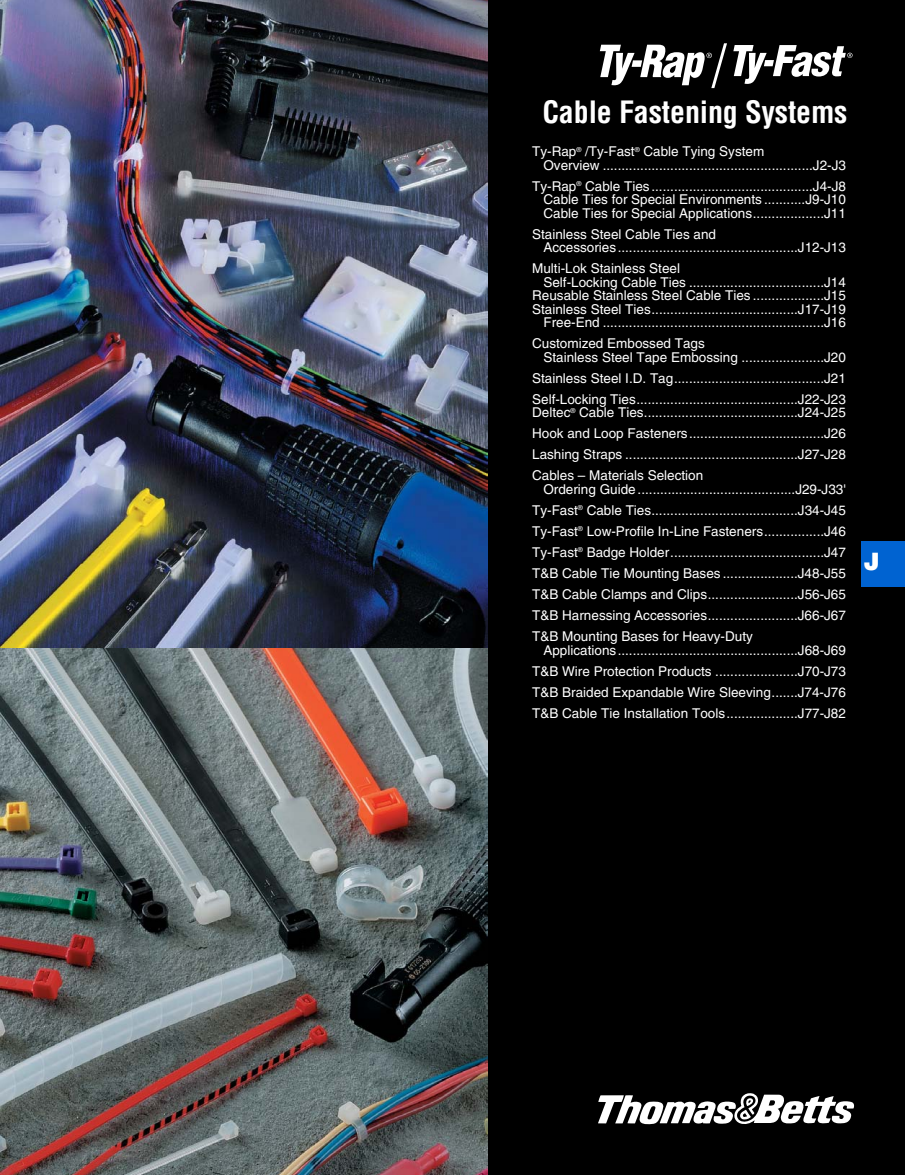
<style>
.page{position:relative;width:905px;height:1175px;background:#fff}
.page>*{position:absolute;margin:0;border:0;box-sizing:border-box;transform-origin:0 0}
.t1{font:300 54px "Helvetica";color:#fff}
.t2{font:700 condensed 30px "Helvetica";letter-spacing:-.005em;color:#fff}
.t3{font:900 24px "Helvetica";color:#fff}
.t4{font:13.5px/21px "Helvetica";color:#fff}
</style>
<div class="page">
<img style="left:0;top:0;width:904px;height:1175px">
<h1 class="t1" style="left:711px;top:44px;width:17px">/</h1>
<h2 class="t2" style="left:542px;top:101px;width:306px">Cable Fastening Systems</h2>
<p class="t4" style="left:543px;top:146px;width:304px;line-height:13.5px;text-indent:-11px">Ty-Rap<sup>®</sup> /Ty-Fast<sup>®</sup> Cable Tying System<br>Overview ........................................................J2-J3</p>
<p class="t4" style="left:543px;top:181px;width:304px;line-height:13.5px;text-align:justify;text-indent:-11px">Ty-Rap<sup>®</sup> Cable Ties...........................................J4-J8<br>Cable Ties for Special Environments ...........J9-J10<br>Cable Ties for Special Applications...................J11</p>
<p class="t4" style="left:543px;top:229px;width:304px;line-height:13.5px;text-indent:-11px">Stainless Steel Cable Ties and<br>Accessories................................................J12-J13</p>
<p class="t4" style="left:532px;top:259px;width:149px">Multi-Lok Stainless Steel</p>
<p class="t4" style="left:543px;top:273px;width:304px">Self-Locking Cable Ties ....................................J14</p>
<p class="t4" style="left:532px;top:286px;width:315px">Reusable Stainless Steel Cable Ties ...................J15</p>
<p class="t4" style="left:532px;top:300px;width:315px">Stainless Steel Ties.......................................J17-J19</p>
<p class="t4" style="left:543px;top:313px;width:304px">Free-End ...........................................................J16</p>
<p class="t4" style="left:543px;top:338px;width:304px;line-height:13.5px;text-indent:-11px">Customized Embossed Tags<br>Stainless Steel Tape Embossing ......................J20</p>
<p class="t4" style="left:532px;top:369px;width:315px">Stainless Steel I.D. Tag........................................J21<br>Self-Locking Ties...........................................J22-J23</p>
<p class="t4" style="left:532px;top:403px;width:315px;text-align:justify">Deltec<sup>®</sup> Cable Ties.........................................J24-J25<br>Hook and Loop Fasteners....................................J26<br>Lashing Straps ..............................................J27-J28<br>Cables – Materials Selection</p>
<p class="t4" style="left:532px;top:480px;width:315px;text-align:justify;text-indent:11px">Ordering Guide..........................................J29-J33' Ty-Fast<sup>®</sup> Cable Ties.......................................J34-J45<br>Ty-Fast<sup>®</sup> Low-Profile In-Line Fasteners................J46<br>Ty-Fast<sup>®</sup> Badge Holder.........................................J47<br>T&amp;B Cable Tie Mounting Bases ....................J48-J55<br>T&amp;B Cable Clamps and Clips........................J56-J65<br>T&amp;B Harnessing Accessories........................J66-J67<br>T&amp;B Mounting Bases for Heavy-Duty</p>
<p class="t4" style="left:532px;top:640px;width:315px;text-align:justify;text-indent:11px">Applications................................................J68-J69<br>T&amp;B Wire Protection Products ......................J70-J73<br>T&amp;B Braided Expandable Wire Sleeving.......J74-J76<br>T&amp;B Cable Tie Installation Tools...................J77-J82</p>
<h3 class="t3" style="left:863px;top:553px;width:18px">J</h3>
</div>
